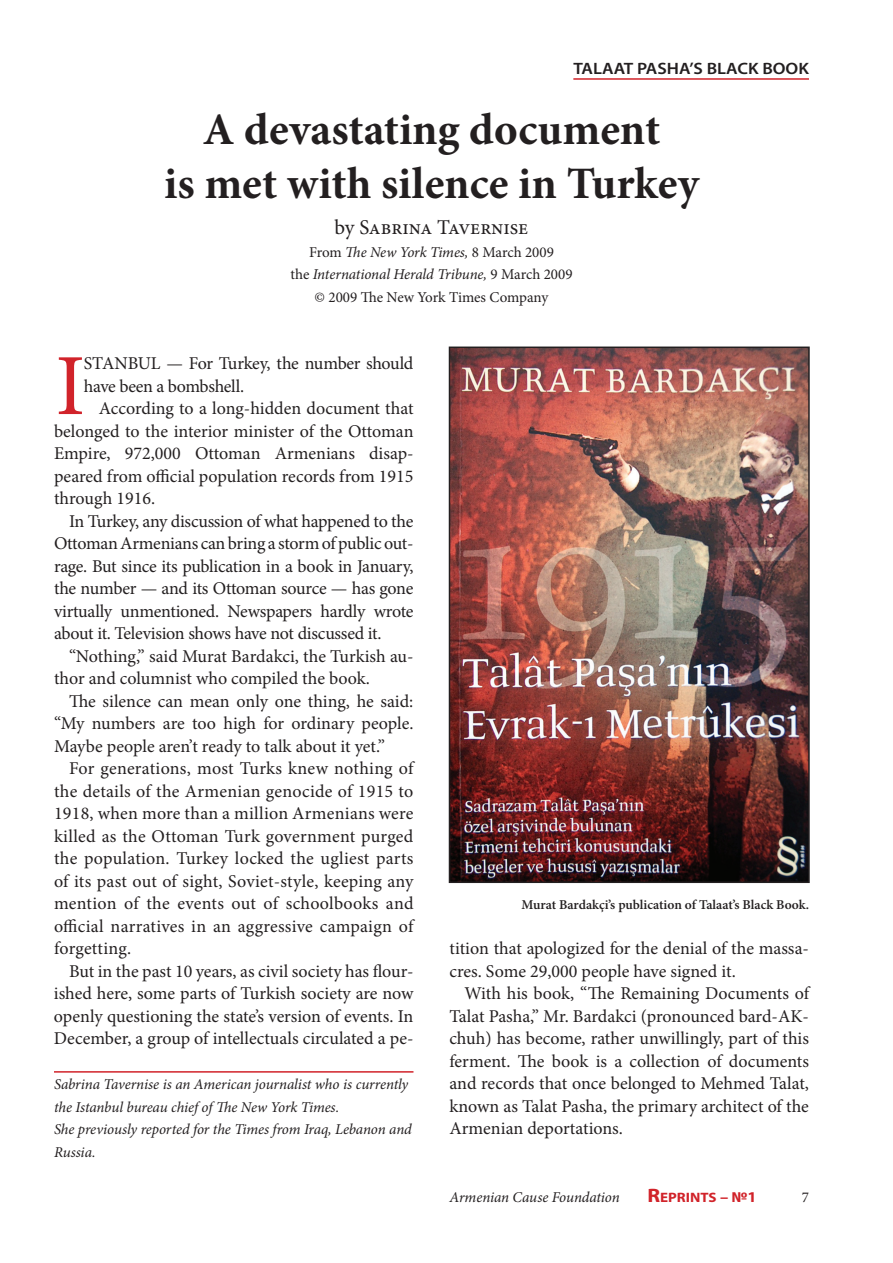
<style>
.page{position:relative;width:893px;height:1263px;background:#fff}
.page>*{position:absolute;margin:0;border:0;box-sizing:border-box;transform-origin:0 0}
.t1{font:87.3px "Minion Pro";color:#d1232a}
.t2{font:700 45px/54px "Minion Pro";color:#231f20;text-align:center}
.t3{font:21px "Minion Pro";letter-spacing:-.005em;color:#231f20}
.t4{font:18px/22.5px "Minion Pro";letter-spacing:-.005em;color:#231f20;text-align:justify}
.t5{font:600 16.5px "Myriad Pro";color:#231f20;scale:1.1 1}
.t6{font:italic 15px/22.5px "Minion Pro";letter-spacing:-.01em;color:#231f20}
.t7{font:15px/22.5px "Minion Pro";letter-spacing:-.01em;color:#231f20;text-align:center}
.t8{font:700 13.65px "Myriad Pro";color:#d1232a;scale:1.1 1}
.t9{font:600 13.5px "Minion Pro";color:#231f20}
.s1{font-style:italic}
.s2{font-size:19.5px}
.s3{font-size:15px}
</style>
<div class="page">
<hr style="left:573px;top:78px;width:236px;height:2px;background:#d1232a">
<hr style="left:54px;top:1071px;width:359px;height:2px;background:#d1232a">
<img style="left:452px;top:349px;width:355px;height:531px">
<div style="left:449px;top:346px;width:361px;height:537px;border:2px solid #231f20"></div>
<p class="t5" style="left:573px;top:58px;width:216px">TALAAT PASHA’S BLACK BOOK</p>
<h2 class="t2" style="left:164px;top:102px;width:536px">A devastating document<br>is met with silence in Turkey</h2>
<p class="t3" style="left:335px;top:213px;width:195px">by Sabrina Tavernise</p>
<p class="t7" style="left:290px;top:241px;width:284px">From <span class="s1">The New York Times,</span> 8 March 2009<br>the <span class="s1">International Herald Tribune,</span> 9 March 2009 © 2009 The New York Times Company</p>
<h1 class="t1" style="left:56px;top:328px;width:31px">I</h1>
<p class="t4" style="left:84px;top:352px;width:331px">STANBUL — For Turkey, the number should have been a bombshell.</p>
<p class="t4" style="left:54px;top:397px;width:361px;text-indent:45px">According to a long-hidden document that belonged to the interior minister of the Ottoman Empire, 972,000 Ottoman Armenians disap&shy;peared from official population records from 1915 through 1916.</p>
<p class="t4" style="left:54px;top:510px;width:361px;text-indent:15px">In Turkey, any discussion of what happened to the Ottoman Armenians can bring a storm of public out&shy;rage. But since its publication in a book in January, the number — and its Ottoman source — has gone virtually unmentioned. Newspapers hardly wrote about it. Television shows have not discussed it.</p>
<p class="t4" style="left:54px;top:645px;width:361px;text-indent:15px">“Nothing,” said Murat Bardakci, the Turkish au&shy;thor and columnist who compiled the book.</p>
<p class="t4" style="left:54px;top:690px;width:361px;text-indent:15px">The silence can mean only one thing, he said: “My numbers are too high for ordinary people.<br>Maybe people aren’t ready to talk about it yet.”</p>
<p class="t4" style="left:54px;top:757px;width:363px;text-indent:15px">For generations, most Turks knew nothing of the details of the Armenian genocide of 1915 to 1918, when more than a million Armenians were killed as the Ottoman Turk government purged the population. Turkey locked the ugliest parts of its past out of sight, Soviet-style, keeping any mention of the events out of schoolbooks and official narratives in an aggressive campaign of forgetting.</p>
<p class="t4" style="left:54px;top:960px;width:361px;text-indent:15px">But in the past 10 years, as civil society has flour&shy;ished here, some parts of Turkish society are now openly questioning the state’s version of events. In December, a group of intellectuals circulated a pe-</p>
<p class="t6" style="left:54px;top:1073px;width:359px">Sabrina Tavernise is an American journalist who is currently the Istanbul bureau chief of The New York Times.<br>She previously reported for the Times from Iraq, Lebanon and Russia.</p>
<p class="t9" style="left:521px;top:895px;width:289px">Murat Bardakçi’s publication of Talaat’s Black Book.</p>
<p class="t4" style="left:449px;top:937px;width:361px">tition that apologized for the denial of the massa&shy;cres. Some 29,000 people have signed it.</p>
<p class="t4" style="left:449px;top:982px;width:363px;text-indent:15px">With his book, “The Remaining Documents of Talat Pasha,” Mr. Bardakci (pronounced bard-AK&shy;chuh) has become, rather unwillingly, part of this ferment. The book is a collection of documents and records that once belonged to Mehmed Talat, known as Talat Pasha, the primary architect of the Armenian deportations.</p>
<p class="t6" style="left:449px;top:1185px;width:172px">Armenian Cause Foundation</p>
<p class="t8" style="left:647px;top:1188px;width:101px"><span class="s2">R</span>EPRINTS <span class="s3">– №1</span></p>
<p class="t7" style="left:802px;top:1186px;width:9px">7</p>
</div>
